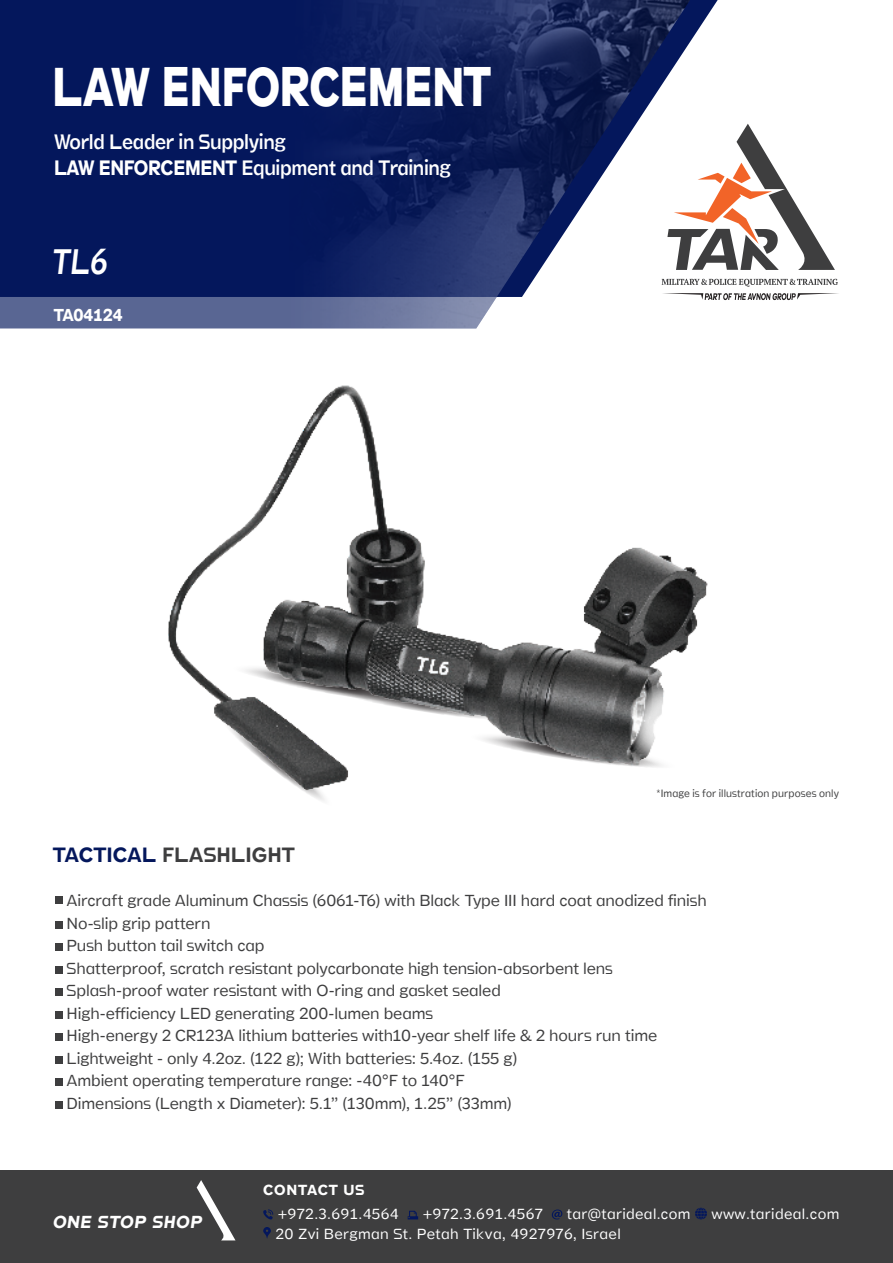
<style>
.page{position:relative;width:893px;height:1263px;background:#fff}
.page>*{position:absolute;margin:0;border:0;box-sizing:border-box;transform-origin:0 0}
.t1{font:800 55.5px "Stamen";color:#fff;scale:.8 1}
.t2{font:italic 300 36px "Stamen";color:#fff;scale:.8 1}
.t3{font:300 21.15px/25.5px "Stamen";letter-spacing:-.02em;color:#fff;scale:.89 1}
.t4{font:21px "Stamen";color:#3e3e3f}
.t5{font:italic 700 17.7px "Stamen";letter-spacing:.05em;color:#fff}
.t6{font:700 17.55px "Stamen";letter-spacing:-.03em;color:#fff;scale:.94 1}
.t7{font:200 16.2px/22.5px "Stamen";letter-spacing:-.01em;color:#3e3e3f}
.t8{font:200 14.85px/19.5px "Stamen";letter-spacing:.02em;color:#fff}
.t9{font:700 14.85px "Stamen";letter-spacing:.05em;color:#fff}
.t10{font:200 10.8px "Stamen";letter-spacing:.01em;color:#3e3e3f;scale:.94 1}
.s1{font-weight:700}
.s2{color:#04175c}
</style>
<div class="page">
<div style="left:0;top:1170px;width:893px;height:93px;background:#3e3e3f"></div>
<svg style="left:263px;top:1209px;width:10px;height:10px"></svg>
<svg style="left:408px;top:1211px;width:10px;height:8px"></svg>
<svg style="left:552px;top:1209px;width:10px;height:10px"></svg>
<svg style="left:695px;top:1208px;width:12px;height:11px"></svg>
<svg style="left:263px;top:1227px;width:8px;height:11px"></svg>
<svg style="left:197px;top:1180px;width:38px;height:60px"></svg>
<svg style="left:0;top:0;width:698px;height:328px;fill:#04175c"></svg>
<img style="left:247px;top:0;width:446px;height:328px">
<svg style="left:662px;top:279px;width:176px;height:8px"></svg>
<svg style="left:667px;top:124px;width:168px;height:146px"></svg>
<svg style="left:662px;top:293px;width:177px;height:7px"></svg>
<img style="left:168px;top:385px;width:540px;height:416px">
<svg style="left:621px;top:669px;width:87px;height:132px"></svg>
<div style="left:55px;top:896px;width:8px;height:8px;background:#3e3e3f"></div>
<div style="left:55px;top:921px;width:8px;height:7px;background:#3e3e3f"></div>
<div style="left:55px;top:943px;width:8px;height:8px;background:#3e3e3f"></div>
<div style="left:55px;top:966px;width:8px;height:7px;background:#3e3e3f"></div>
<div style="left:55px;top:988px;width:8px;height:8px;background:#3e3e3f"></div>
<div style="left:55px;top:1011px;width:8px;height:7px;background:#3e3e3f"></div>
<div style="left:55px;top:1033px;width:8px;height:8px;background:#3e3e3f"></div>
<div style="left:55px;top:1056px;width:8px;height:7px;background:#3e3e3f"></div>
<div style="left:55px;top:1078px;width:8px;height:8px;background:#3e3e3f"></div>
<div style="left:55px;top:1101px;width:8px;height:7px;background:#3e3e3f"></div>
<h1 class="t1" style="left:53px;top:43px;width:549px">LAW ENFORCEMENT</h1>
<h3 class="t3" style="left:54px;top:129px;width:448px">World Leader in Supplying<br><span class="s1">LAW ENFORCEMENT</span> Equipment and Training</h3>
<h2 class="t2" style="left:53px;top:233px;width:71px">TL6</h2>
<p class="t6" style="left:54px;top:301px;width:75px">TA04124</p>
<p class="t4" style="left:53px;top:838px;width:244px"><span class="s2">TACTICAL</span> FLASHLIGHT</p>
<p class="t10" style="left:656px;top:786px;width:196px">*Image is for illustration purposes only</p>
<p class="t7" style="left:67px;top:889px;width:642px">Aircraft grade Aluminum Chassis (6061- 6T ) with Black Type III hard coat anodized finish No-slip grip pattern<br>Push button tail switch cap<br>Shatterproof, scratch resistant polycarbonate high tension-absorbent lens Splash-proof water resistant with O-ring and gasket sealed<br>High-efficiency LED generating 200-lumen beams<br>High-energy 2 CR123A lithium batteries with10-year shelf life &amp; 2 hours run time Lightweight - only 4.2oz (. 122 g); With batteries: 5.4oz (. 155 (g<br>Ambient operating temperature range: -40° toF 140°F<br>Dimensions (Length x Diameter :) 5.1” (130mm ,) 1.25” (33mm(</p>
<p class="t5" style="left:53px;top:1210px;width:150px">ONE STOP SHOP</p>
<p class="t9" style="left:263px;top:1178px;width:102px">CONTACT US</p>
<p class="t8" style="left:567px;top:1205px;width:125px">tar@tarideal.com</p>
<p class="t8" style="left:275px;top:1205px;width:347px">+972.3.691.4564<br>20 Zvi Bergman St. Petah Tikva, 4927976, Israel</p>
<p class="t8" style="left:423px;top:1205px;width:122px">+972.3.691.4567</p>
<p class="t8" style="left:711px;top:1205px;width:129px">www.tarideal.com</p>
</div>
